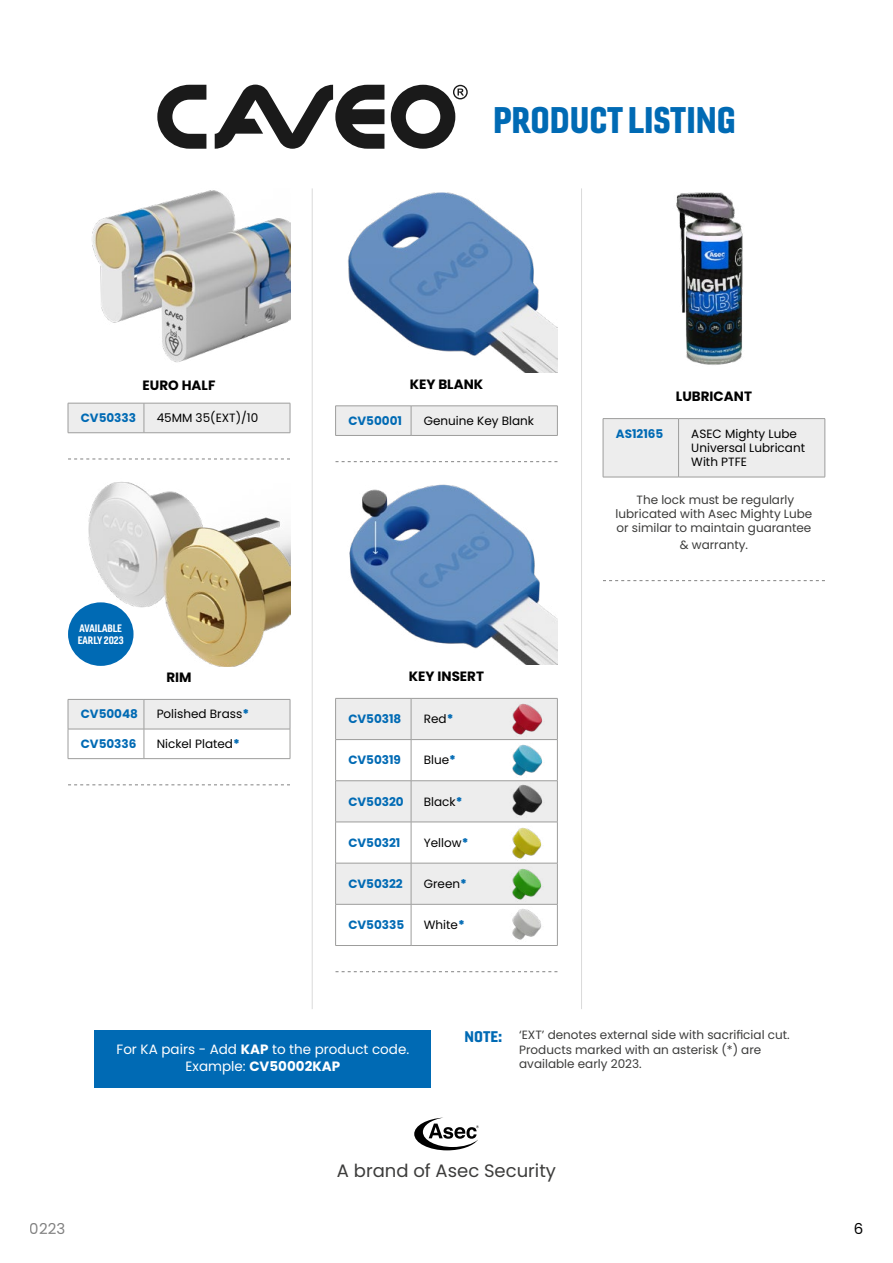
<style>
.page{position:relative;width:893px;height:1263px;background:#fff}
.page>*{position:absolute;margin:0;border:0;box-sizing:border-box;transform-origin:0 0}
.t1{font:36px "Gineso Con Bla";color:#006ab4}
.t2{font:18px "Poppins";color:#3c3c3b}
.t3{font:15px "Poppins";color:#000}
.t4{font:15px "Gineso Nor Bla";color:#006ab4}
.t5{font:13.5px/16.2px "Poppins";color:#fff;text-align:center}
.t6{font:700 13.5px "Poppins";color:#000}
.t7{font:12px/14.4px "Poppins";color:#3c3c3b;text-align:center}
.t8{font:12px/14.4px "Poppins";color:#000}
.t9{font:700 12px "Poppins";color:#006ab4}
.t10{font:10.5px/12px "Gineso Con Bol";color:#fff}
.s1{font-weight:900;color:#006ab4}
.s2{font-weight:700}
</style>
<div class="page">
<img style="left:92px;top:190px;width:198px;height:173px">
<div style="left:69px;top:404px;width:221px;height:28px;background:#ededed"></div>
<hr style="left:144px;top:403px;width:1px;height:30px;background:#9d9d9c">
<hr style="left:290px;top:403px;width:1px;height:30px;background:#9d9d9c">
<hr style="left:68px;top:432px;width:76px;height:1px;background:#9d9d9c">
<hr style="left:144px;top:432px;width:146px;height:1px;background:#9d9d9c">
<hr style="left:68px;top:403px;width:1px;height:30px;background:#9d9d9c">
<hr style="left:144px;top:403px;width:146px;height:1px;background:#9d9d9c">
<hr style="left:68px;top:403px;width:76px;height:1px;background:#9d9d9c">
<svg style="left:68px;top:459px;width:222px;height:1px"></svg>
<img style="left:68px;top:482px;width:222px;height:184px">
<hr style="left:68px;top:758px;width:76px;height:1px;background:#9d9d9c">
<hr style="left:144px;top:758px;width:146px;height:1px;background:#9d9d9c">
<svg style="left:68px;top:699px;width:223px;height:59px"></svg>
<hr style="left:144px;top:699px;width:146px;height:1px;background:#9d9d9c">
<hr style="left:68px;top:699px;width:76px;height:1px;background:#9d9d9c">
<svg style="left:68px;top:784px;width:222px;height:1px"></svg>
<div style="left:68px;top:602px;width:66px;height:64px;background:#006ab4;border-radius:50%"></div>
<img style="left:348px;top:192px;width:209px;height:180px">
<hr style="left:335px;top:435px;width:76px;height:1px;background:#9d9d9c">
<hr style="left:411px;top:435px;width:147px;height:1px;background:#9d9d9c">
<div style="left:335px;top:407px;width:223px;height:28px;background:#ededed"></div>
<hr style="left:411px;top:406px;width:147px;height:1px;background:#9d9d9c">
<hr style="left:335px;top:406px;width:76px;height:1px;background:#9d9d9c">
<svg style="left:335px;top:461px;width:222px;height:1px"></svg>
<img style="left:349px;top:484px;width:208px;height:181px">
<svg style="left:336px;top:699px;width:221px;height:205px;fill:#ededed"></svg>
<hr style="left:411px;top:698px;width:1px;height:41px;background:#9d9d9c">
<hr style="left:557px;top:698px;width:1px;height:41px;background:#9d9d9c">
<hr style="left:335px;top:739px;width:76px;height:1px;background:#9d9d9c">
<hr style="left:411px;top:739px;width:147px;height:1px;background:#9d9d9c">
<hr style="left:411px;top:740px;width:1px;height:40px;background:#9d9d9c">
<hr style="left:557px;top:740px;width:1px;height:40px;background:#9d9d9c">
<hr style="left:335px;top:780px;width:76px;height:1px;background:#9d9d9c">
<hr style="left:411px;top:780px;width:147px;height:1px;background:#9d9d9c">
<hr style="left:411px;top:781px;width:1px;height:41px;background:#9d9d9c">
<hr style="left:557px;top:781px;width:1px;height:41px;background:#9d9d9c">
<hr style="left:335px;top:822px;width:76px;height:1px;background:#9d9d9c">
<hr style="left:411px;top:822px;width:147px;height:1px;background:#9d9d9c">
<hr style="left:411px;top:822px;width:1px;height:41px;background:#9d9d9c">
<hr style="left:557px;top:822px;width:1px;height:41px;background:#9d9d9c">
<hr style="left:335px;top:863px;width:76px;height:1px;background:#9d9d9c">
<hr style="left:411px;top:863px;width:147px;height:1px;background:#9d9d9c">
<hr style="left:411px;top:863px;width:1px;height:41px;background:#9d9d9c">
<hr style="left:557px;top:863px;width:1px;height:41px;background:#9d9d9c">
<hr style="left:335px;top:904px;width:76px;height:1px;background:#9d9d9c">
<hr style="left:411px;top:904px;width:147px;height:1px;background:#9d9d9c">
<hr style="left:411px;top:904px;width:1px;height:41px;background:#9d9d9c">
<hr style="left:557px;top:904px;width:1px;height:41px;background:#9d9d9c">
<hr style="left:335px;top:945px;width:76px;height:1px;background:#9d9d9c">
<hr style="left:411px;top:945px;width:147px;height:1px;background:#9d9d9c">
<hr style="left:335px;top:698px;width:1px;height:41px;background:#9d9d9c">
<hr style="left:335px;top:740px;width:1px;height:40px;background:#9d9d9c">
<hr style="left:335px;top:781px;width:1px;height:41px;background:#9d9d9c">
<hr style="left:335px;top:822px;width:1px;height:41px;background:#9d9d9c">
<hr style="left:335px;top:863px;width:1px;height:41px;background:#9d9d9c">
<hr style="left:335px;top:904px;width:1px;height:41px;background:#9d9d9c">
<hr style="left:411px;top:698px;width:147px;height:1px;background:#9d9d9c">
<hr style="left:335px;top:698px;width:76px;height:1px;background:#9d9d9c">
<svg style="left:335px;top:971px;width:222px;height:1px"></svg>
<img style="left:509px;top:702px;width:35px;height:35px">
<img style="left:509px;top:742px;width:35px;height:35px">
<img style="left:509px;top:782px;width:35px;height:35px">
<img style="left:509px;top:826px;width:35px;height:35px">
<img style="left:509px;top:866px;width:35px;height:35px">
<img style="left:512px;top:909px;width:30px;height:31px">
<img style="left:676px;top:192px;width:67px;height:173px">
<div style="left:604px;top:419px;width:221px;height:58px;background:#ededed"></div>
<hr style="left:678px;top:419px;width:1px;height:58px;background:#9d9d9c">
<hr style="left:825px;top:419px;width:1px;height:58px;background:#9d9d9c">
<hr style="left:603px;top:477px;width:76px;height:1px;background:#9d9d9c">
<hr style="left:679px;top:477px;width:146px;height:1px;background:#9d9d9c">
<hr style="left:603px;top:419px;width:1px;height:58px;background:#9d9d9c">
<hr style="left:679px;top:418px;width:146px;height:1px;background:#9d9d9c">
<hr style="left:603px;top:418px;width:76px;height:1px;background:#9d9d9c">
<svg style="left:603px;top:580px;width:222px;height:1px"></svg>
<hr style="left:312px;top:188px;width:1px;height:821px;background:#dadada">
<hr style="left:581px;top:188px;width:1px;height:821px;background:#dadada">
<svg style="left:157px;top:85px;width:311px;height:64px"></svg>
<svg style="left:414px;top:1118px;width:65px;height:32px"></svg>
<div style="left:94px;top:1030px;width:337px;height:58px;background:#006ab4"></div>
<h1 class="t1" style="left:493px;top:96px;width:244px">PRODUCT LISTING</h1>
<p class="t6" style="left:143px;top:378px;width:74px">EURO HALF</p>
<p class="t6" style="left:410px;top:376px;width:75px">KEY BLANK</p>
<p class="t6" style="left:676px;top:389px;width:78px">LUBRICANT</p>
<p class="t9" style="left:81px;top:411px;width:57px">CV50333</p>
<p class="t8" style="left:157px;top:411px;width:103px">45MM 35(EXT)/10</p>
<p class="t9" style="left:348px;top:414px;width:55px">CV50001</p>
<p class="t8" style="left:424px;top:413px;width:112px">Genuine Key Blank</p>
<p class="t9" style="left:616px;top:426px;width:49px">AS12165</p>
<p class="t8" style="left:691px;top:426px;width:115px">ASEC Mighty Lube<br>Universal Lubricant<br>With PTFE</p>
<p class="t7" style="left:615px;top:492px;width:198px">The lock must be regularly lubricated with Asec Mighty Lube or similar to maintain guarantee</p>
<p class="t7" style="left:680px;top:537px;width:70px">&amp; warranty.</p>
<p class="t10" style="left:78px;top:622px;width:47px">AVAILABLE<br>EARLY 2023</p>
<p class="t6" style="left:166px;top:670px;width:27px">RIM</p>
<p class="t6" style="left:409px;top:669px;width:77px">KEY INSERT</p>
<p class="t9" style="left:81px;top:707px;width:59px">CV50048</p>
<p class="t8" style="left:157px;top:707px;width:94px">Polished Brass<span class="s1">*</span></p>
<p class="t9" style="left:81px;top:737px;width:57px">CV50336</p>
<p class="t8" style="left:157px;top:737px;width:85px">Nickel Plated<span class="s1">*</span></p>
<p class="t9" style="left:348px;top:712px;width:55px">CV50318</p>
<p class="t8" style="left:424px;top:712px;width:31px">Red<span class="s1">*</span></p>
<p class="t9" style="left:348px;top:753px;width:54px">CV50319</p>
<p class="t8" style="left:424px;top:753px;width:34px">Blue<span class="s1">*</span></p>
<p class="t9" style="left:348px;top:794px;width:57px">CV50320</p>
<p class="t8" style="left:424px;top:794px;width:40px">Black<span class="s1">*</span></p>
<p class="t9" style="left:348px;top:835px;width:54px">CV50321</p>
<p class="t8" style="left:424px;top:835px;width:46px">Yellow<span class="s1">*</span></p>
<p class="t9" style="left:348px;top:877px;width:56px">CV50322</p>
<p class="t8" style="left:424px;top:876px;width:45px">Green<span class="s1">*</span></p>
<p class="t9" style="left:348px;top:918px;width:57px">CV50335</p>
<p class="t8" style="left:424px;top:918px;width:42px">White<span class="s1">*</span></p>
<p class="t3" style="left:30px;top:1220px;width:37px">0223</p>
<p class="t5" style="left:117px;top:1042px;width:294px">For KA pairs - Add <span class="s2">KAP</span> to the product code.<br>Example: <span class="s2">CV50002KAP</span></p>
<p class="t4" style="left:465px;top:1026px;width:39px">NOTE:</p>
<p class="t7" style="left:519px;top:1028px;width:272px;text-align:left">‘EXT’ denotes external side with sacrificial cut.<br>Products marked with an asterisk (*) are available early 2023.</p>
<h2 class="t2" style="left:337px;top:1160px;width:221px">A brand of Asec Security</h2>
<p class="t3" style="left:854px;top:1220px;width:11px">6</p>
</div>
